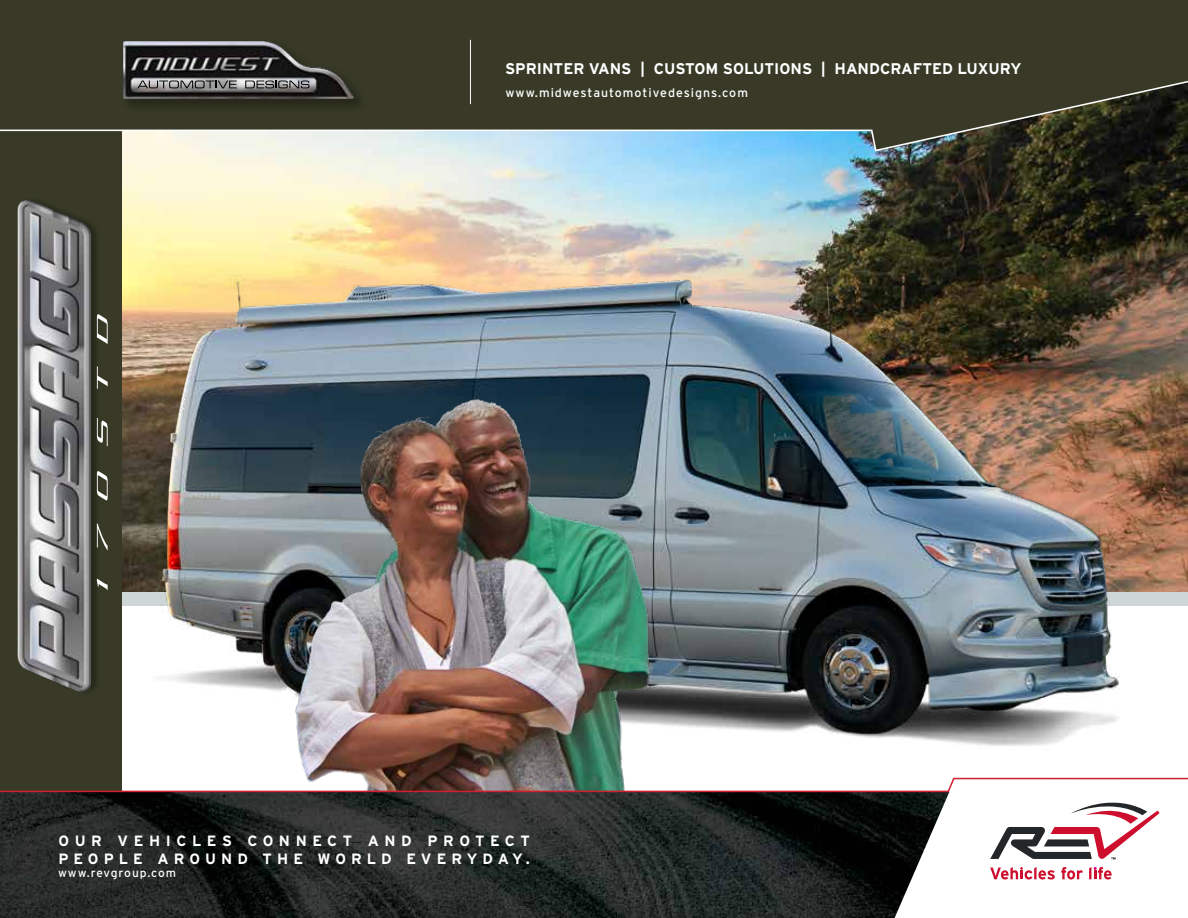
<style>
.page{position:relative;width:1188px;height:918px;background:#fff}
.page>*{position:absolute;margin:0;border:0;box-sizing:border-box;transform-origin:0 0}
.t1{font:700 15.45px "Interstate";color:#fff}
.t2{font:700 15px/18px "Interstate";letter-spacing:.34em;color:#fff}
.t3{font:12.3px "Interstate";letter-spacing:.08em;color:#fff}
.t4{font:12px "Interstate";letter-spacing:.08em;color:#fff}
</style>
<div class="page">
<img style="left:122px;top:152px;width:1066px;height:441px">
<div style="left:122px;top:593px;width:1066px;height:13px;background:#ced6d8"></div>
<div style="left:0;top:0;width:122px;height:918px;background:#383a27"></div>
<img style="left:17px;top:200px;width:81px;height:492px">
<svg style="left:97px;top:579px;width:11px;height:11px"></svg>
<svg style="left:97px;top:523px;width:11px;height:28px"></svg>
<svg style="left:97px;top:470px;width:11px;height:31px"></svg>
<svg style="left:97px;top:418px;width:11px;height:28px"></svg>
<svg style="left:97px;top:367px;width:11px;height:22px"></svg>
<svg style="left:97px;top:313px;width:11px;height:31px"></svg>
<img style="left:122px;top:224px;width:1040px;height:522px">
<img style="left:264px;top:385px;width:416px;height:392px">
<svg style="left:0;top:0;width:1188px;height:152px;background:#464b3c"></svg>
<hr style="left:470px;top:40px;width:1px;height:64px;background:#fff">
<svg style="left:0;top:777px;width:1188px;height:141px"></svg>
<img style="left:118px;top:36px;width:253px;height:80px">
<svg style="left:123px;top:41px;width:231px;height:58px;background:#4c4b49"></svg>
<p class="t1" style="left:505px;top:60px;width:518px">SPRINTER VANS | CUSTOM SOLUTIONS | HANDCRAFTED LUXURY</p>
<p class="t3" style="left:505px;top:86px;width:244px">www.midwestautomotivedesigns.com</p>
<p class="t2" style="left:58px;top:832px;width:473px">OUR VEHICLES CONNECT AND PROTECT<br>PEOPLE AROUND THE WORLD EVERYDAY.</p>
<p class="t4" style="left:58px;top:866px;width:120px">www.revgroup.com</p>
</div>
